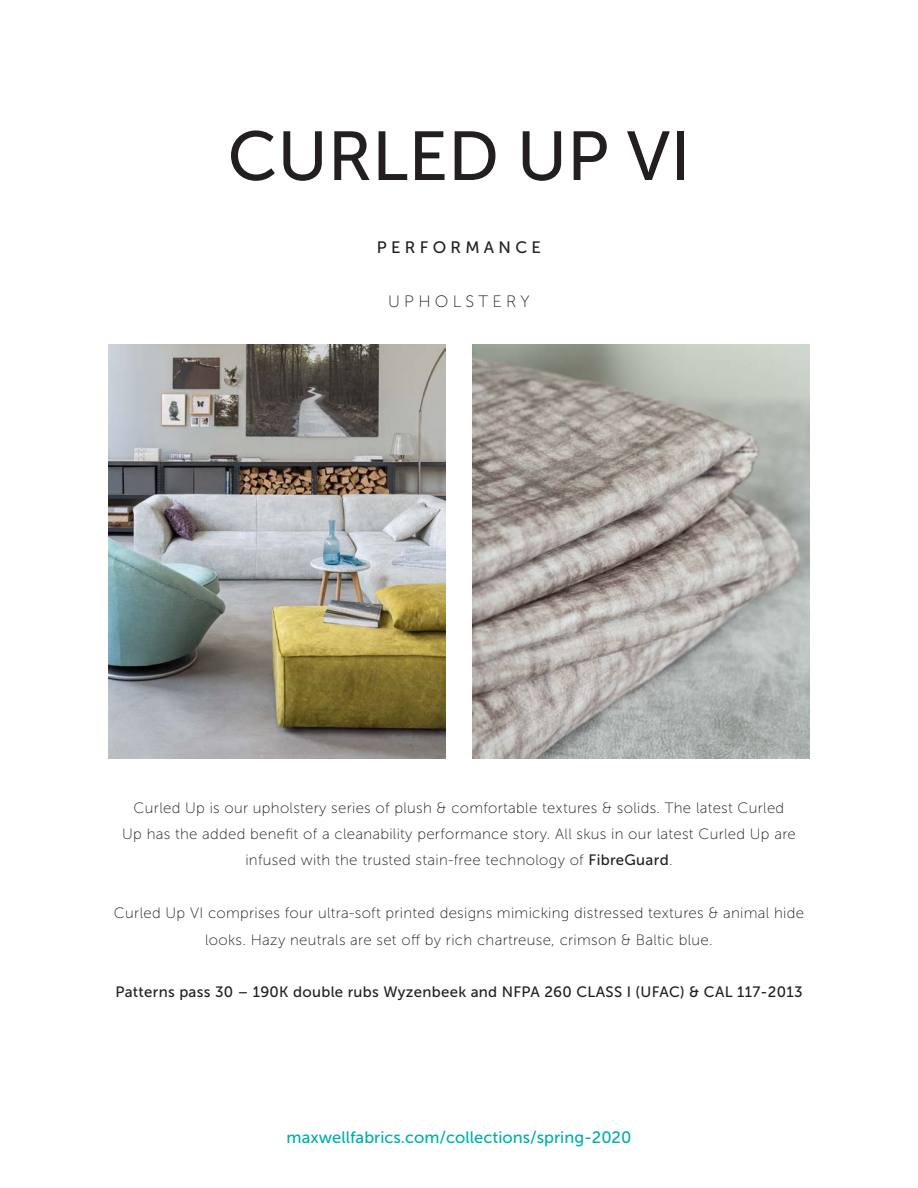
<style>
.page{position:relative;width:918px;height:1188px;background:#fff}
.page>*{position:absolute;margin:0;border:0;box-sizing:border-box;transform-origin:0 0}
.Headline_-_Align_Lef{font:69px "Museo Sans 500";color:#231f20}
.t1{font:16.5px "Museo Sans 500";color:#00afab}
.Subtitle{font:16.5px "Museo Sans 500";letter-spacing:.26em;color:#231f20}
.Subtitle-2{font:16.5px "Museo Sans 100";letter-spacing:.26em;color:#231f20}
.Body_Text{font:15px/26.4px "Museo Sans 100";letter-spacing:.02em;color:#231f20;text-align:center}
.Body_Text-2{font:15px "Museo Sans 500";letter-spacing:.02em;color:#231f20}
.s1{font-family:"Museo Sans 500"}
</style>
<div class="page">
<img style="left:108px;top:345px;width:338px;height:413px">
<img style="left:472px;top:345px;width:338px;height:413px">
<p class="Headline_-_Align_Lef" style="left:228px;top:118px;width:464px">CURLED UP VI</p>
<p class="Subtitle" style="left:377px;top:238px;width:166px">PERFORMANCE</p>
<p class="Subtitle-2" style="left:388px;top:293px;width:143px">UPHOLSTERY</p>
<p class="Body_Text" style="left:122px;top:794px;width:675px">Curled Up is our upholstery series of plush &amp; comfortable textures &amp; solids. The latest Curled<br>Up has the added benefit of a cleanability performance story. All skus in our latest Curled Up are infused with the trusted stain-free technology of <span class="s1">FibreGuard</span>.</p>
<p class="Body_Text" style="left:114px;top:900px;width:692px">Curled Up VI comprises four ultra-soft printed designs mimicking distressed textures &amp; animal hide looks. Hazy neutrals are set off by rich chartreuse, crimson &amp; Baltic blue.</p>
<p class="Body_Text-2" style="left:115px;top:984px;width:689px">Patterns pass 30 – 190K double rubs Wyzenbeek and NFPA 260 CLASS I (UFAC) &amp; CAL 117-2013</p>
<p class="t1" style="left:287px;top:1128px;width:346px">maxwellfabrics.com/collections/spring-2020</p>
</div>
